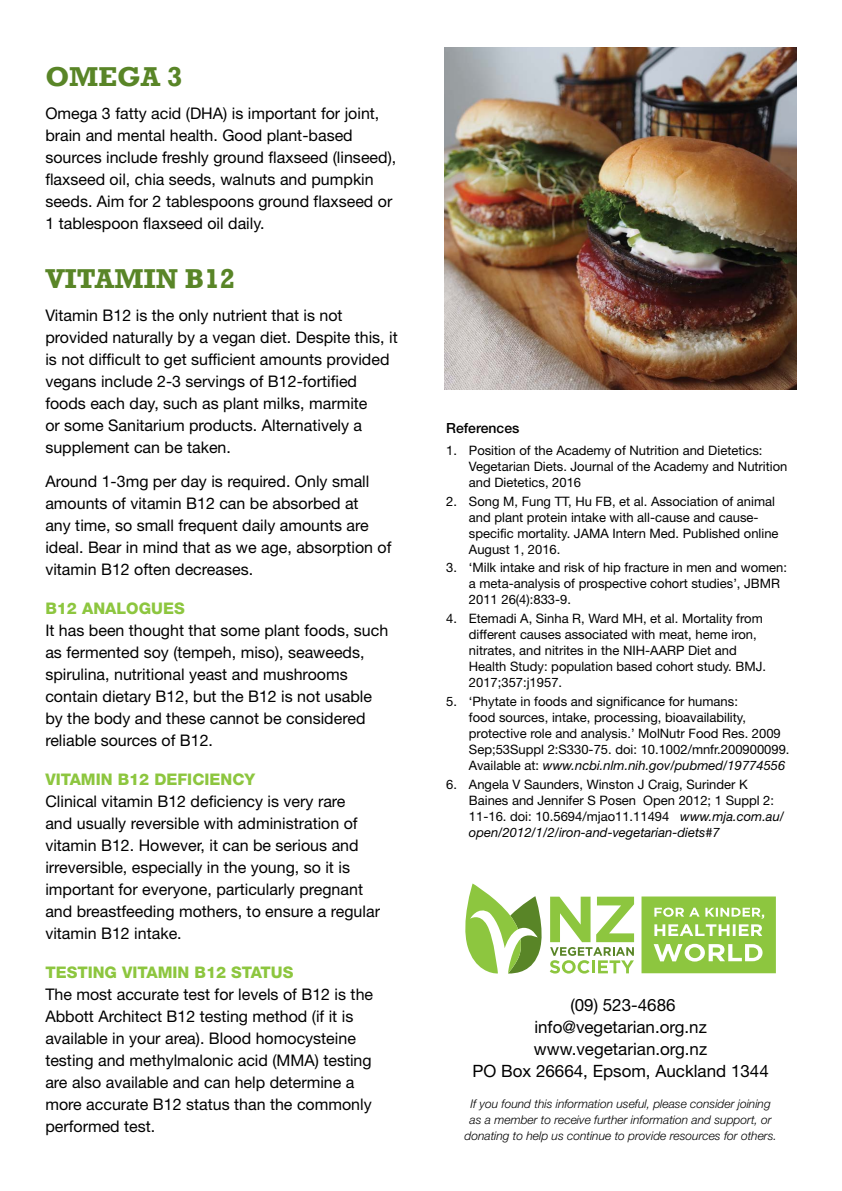
<style>
.page{position:relative;width:842px;height:1191px;background:#fff}
.page>*{position:absolute;margin:0;border:0;box-sizing:border-box;transform-origin:0 0}
.t1{font:700 28px "Rockwell";color:#598527}
.t2{font:17px/22px "Helvetica Neue";color:#000;text-align:center}
.t3{font:16px/22px "Helvetica Neue";color:#000}
.t4{font:800 16px "Helvetica Neue";color:#8dc63f}
.t5{font:500 14px "Helvetica Neue";color:#000}
.t6{font:13px/16px "Helvetica Neue";color:#000}
.t7{font:italic 300 12px/16px "Helvetica Neue";color:#000;text-align:center}
.s1{font-style:italic}
</style>
<div class="page">
<img style="left:445px;top:47px;width:352px;height:342px">
<svg style="left:465px;top:883px;width:169px;height:90px"></svg>
<svg style="left:641px;top:896px;width:135px;height:77px;background:#a3d164"></svg>
<h1 class="t1" style="left:45px;top:59px;width:139px">OMEGA 3</h1>
<p class="t3" style="left:45px;top:102px;width:352px">Omega 3 fatty acid (DHA) is important for joint, brain and mental health. Good plant-based sources include freshly ground flaxseed (linseed), flaxseed oil, chia seeds, walnuts and pumpkin seeds. Aim for 2 tablespoons ground flaxseed or 1 tablespoon flaxseed oil daily.</p>
<h1 class="t1" style="left:45px;top:261px;width:191px">VITAMIN B12</h1>
<p class="t3" style="left:45px;top:304px;width:354px">Vitamin B12 is the only nutrient that is not provided naturally by a vegan diet. Despite this, it is not difficult to get sufficient amounts provided vegans include 2-3 servings of B12-fortified foods each day, such as plant milks, marmite<br>or some Sanitarium products. Alternatively a supplement can be taken.</p>
<p class="t3" style="left:45px;top:470px;width:348px">Around 1-3mg per day is required. Only small amounts of vitamin B12 can be absorbed at<br>any time, so small frequent daily amounts are ideal. Bear in mind that as we age, absorption of vitamin B12 often decreases.</p>
<p class="t4" style="left:45px;top:598px;width:141px">B12 ANALOGUES</p>
<p class="t3" style="left:45px;top:619px;width:344px">It has been thought that some plant foods, such as fermented soy (tempeh, miso), seaweeds, spirulina, nutritional yeast and mushrooms contain dietary B12, but the B12 is not usable by the body and these cannot be considered reliable sources of B12.</p>
<p class="t4" style="left:45px;top:769px;width:211px">VITAMIN B12 DEFICIENCY</p>
<p class="t3" style="left:45px;top:790px;width:336px">Clinical vitamin B12 deficiency is very rare<br>and usually reversible with administration of vitamin B12. However, it can be serious and irreversible, especially in the young, so it is important for everyone, particularly pregnant and breastfeeding mothers, to ensure a regular vitamin B12 intake.</p>
<p class="t4" style="left:45px;top:962px;width:250px">TESTING VITAMIN B12 STATUS</p>
<p class="t3" style="left:45px;top:983px;width:329px">The most accurate test for levels of B12 is the Abbott Architect B12 testing method (if it is available in your area). Blood homocysteine testing and methylmalonic acid (MMA) testing are also available and can help determine a more accurate B12 status than the commonly performed test.</p>
<p class="t5" style="left:446px;top:420px;width:75px">References</p>
<p class="t6" style="left:469px;top:442px;width:320px;text-indent:-23px">1. Position of the Academy of Nutrition and Dietetics:<br>Vegetarian Diets. Journal of the Academy and Nutrition and Dietetics, 2016</p>
<p class="t6" style="left:469px;top:493px;width:311px;text-indent:-23px">2. Song M, Fung TT, Hu FB, et al. Association of animal and plant protein intake with all-cause and cause&shy;specific mortality. JAMA Intern Med. Published online August 1, 2016.</p>
<p class="t6" style="left:469px;top:559px;width:320px;text-indent:-23px">3. ‘Milk intake and risk of hip fracture in men and women: a meta-analysis of prospective cohort studies’, JBMR<br>2011 26(4):833-9.</p>
<p class="t6" style="left:469px;top:610px;width:299px;text-indent:-23px">4. Etemadi A, Sinha R, Ward MH, et al. Mortality from different causes associated with meat, heme iron, nitrates, and nitrites in the NIH-AARP Diet and Health Study: population based cohort study. BMJ.<br>2017;357:j1957.</p>
<p class="t6" style="left:469px;top:693px;width:322px;text-indent:-23px">5. ‘Phytate in foods and significance for humans:<br>food sources, intake, processing, bioavailability, protective role and analysis.’ MolNutr Food Res. 2009<br>Sep;53Suppl 2:S330-75. doi: 10.1002/mnfr.200900099.<br>Available at: <span class="s1">www.ncbi.nlm.nih.gov/pubmed/19774556</span></p>
<p class="t6" style="left:469px;top:776px;width:317px;text-indent:-23px">6. Angela V Saunders, Winston J Craig, Surinder K Baines and Jennifer S Posen Open 2012; 1 Suppl 2:<br>11-16. doi: 10.5694/mjao11.11494 <span class="s1">www.mja.com.au/ open/2012/1/2/iron-and-vegetarian-diets#7</span></p>
<p class="t2" style="left:472px;top:993px;width:298px">(09) 523-4686<br>info@vegetarian.org.nz www.vegetarian.org.nz<br>PO Box 26664, Epsom, Auckland 1344</p>
<p class="t7" style="left:464px;top:1095px;width:314px">If you found this information useful, please consider joining as a member to receive further information and support, or donating to help us continue to provide resources for others.</p>
</div>
